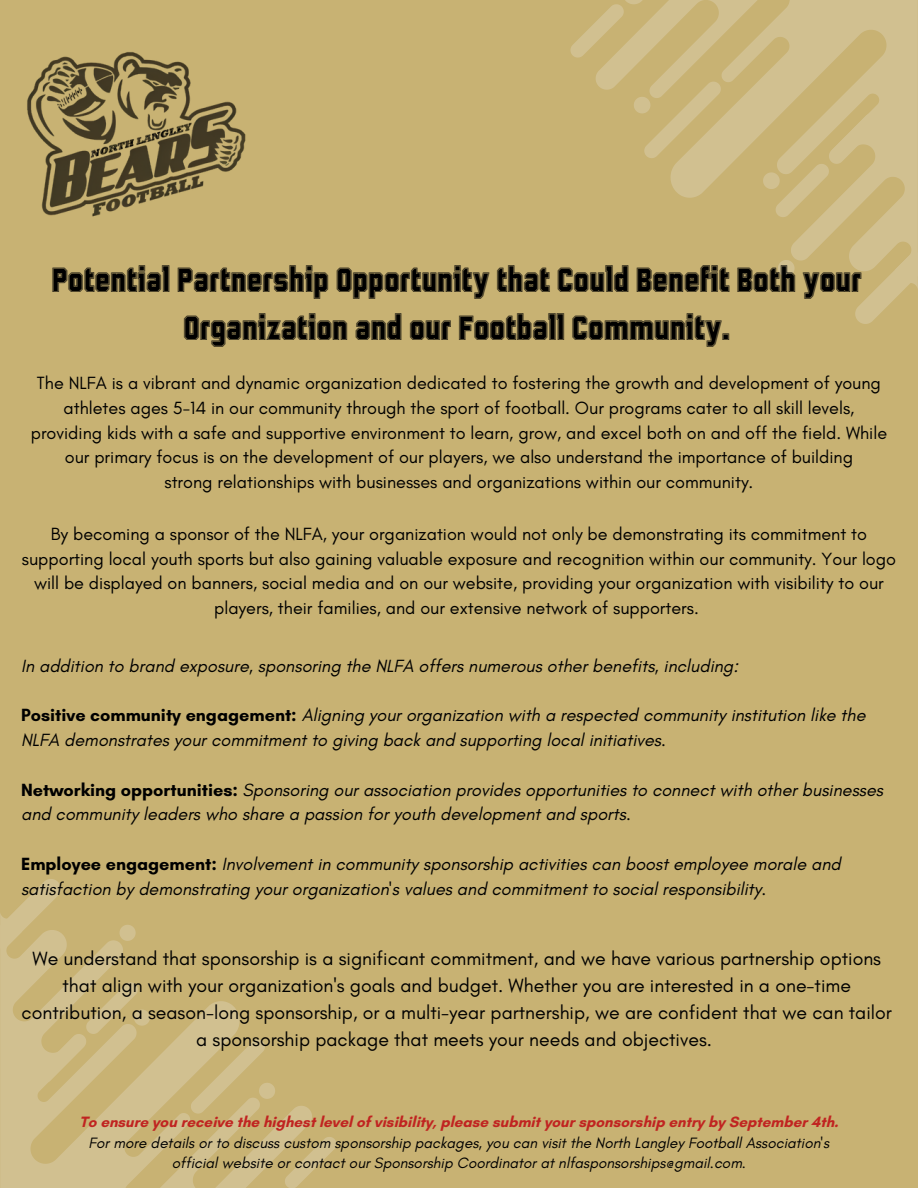
<style>
.page{position:relative;width:918px;height:1188px;background:#c8b273}
.page>*{position:absolute;margin:0;border:0;box-sizing:border-box;transform-origin:0 0}
.t1{font:34.65px/48.3px "Wildcat College";color:#000;text-align:center}
.t2{font:19.5px/27px "Glacial Indifference";color:#000;text-align:center}
.t3{font:18px/24.8px "Glacial Indifference";color:#000;text-align:center}
.t4{font:italic 18px/24.8px "Glacial Indifference";color:#000}
.t5{font:italic 15.3px "Glacial Indifference";color:#000}
.t6{font:700 15.3px "Glacial Indifference";color:#c02421}
.s1{font-weight:700;font-style:normal}
</style>
<div class="page">
<svg style="left:0;top:932px;width:312px;height:256px"></svg>
<svg style="left:0;top:879px;width:61px;height:69px"></svg>
<svg style="left:120px;top:925px;width:16px;height:16px"></svg>
<svg style="left:188px;top:1036px;width:87px;height:81px"></svg>
<svg style="left:282px;top:1134px;width:55px;height:54px"></svg>
<svg style="left:38px;top:979px;width:112px;height:104px"></svg>
<svg style="left:596px;top:0;width:322px;height:268px"></svg>
<svg style="left:855px;top:252px;width:63px;height:72px"></svg>
<svg style="left:778px;top:260px;width:17px;height:17px"></svg>
<svg style="left:634px;top:79px;width:90px;height:82px"></svg>
<svg style="left:570px;top:1px;width:57px;height:60px"></svg>
<svg style="left:763px;top:113px;width:116px;height:107px"></svg>
<img style="left:27px;top:52px;width:219px;height:165px">
<h2 class="t1" style="left:52px;top:254px;width:812px">Potential Partnership Opportunity that Could Benefit Both your<br>Organization and our Football Community.</h2>
<p class="t3" style="left:31px;top:370px;width:858px">The NLFA is a vibrant and dynamic organization dedicated to fostering the growth and development of young athletes ages 5-14 in our community through the sport of football. Our programs cater to all skill levels, providing kids with a safe and supportive environment to learn, grow, and excel both on and off the field. While our primary focus is on the development of our players, we also understand the importance of building<br>strong relationships with businesses and organizations within our community.</p>
<p class="t3" style="left:22px;top:521px;width:876px">By becoming a sponsor of the NLFA, your organization would not only be demonstrating its commitment to supporting local youth sports but also gaining valuable exposure and recognition within our community. Your logo will be displayed on banners, social media and on our website, providing your organization with visibility to our players, their families, and our extensive network of supporters.</p>
<h2 class="t4" style="left:21px;top:653px;width:719px">In addition to brand exposure, sponsoring the NLFA offers numerous other benefits, including:</h2>
<h2 class="t4" style="left:21px;top:703px;width:846px"><span class="s1">Positive community engagement:</span> Aligning your organization with a respected community institution like the<br>NLFA demonstrates your commitment to giving back and supporting local initiatives.</h2>
<h2 class="t4" style="left:21px;top:777px;width:864px"><span class="s1">Networking opportunities:</span> Sponsoring our association provides opportunities to connect with other businesses and community leaders who share a passion for youth development and sports.</h2>
<h2 class="t4" style="left:21px;top:851px;width:821px"><span class="s1">Employee engagement:</span> Involvement in community sponsorship activities can boost employee morale and satisfaction by demonstrating your organization's values and commitment to social responsibility.</h2>
<h2 class="t2" style="left:22px;top:945px;width:872px">We understand that sponsorship is a significant commitment, and we have various partnership options that align with your organization's goals and budget. Whether you are interested in a one-time contribution, a season-long sponsorship, or a multi-year partnership, we are confident that we can tailor a sponsorship package that meets your needs and objectives.</h2>
<p class="t6" style="left:79px;top:1113px;width:761px">To ensure you receive the highest level of visibility, please submit your sponsorship entry by September 4th.</p>
<h2 class="t5" style="left:89px;top:1133px;width:742px">For more details or to discuss custom sponsorship packages, you can visit the North Langley Football Association's</h2>
<p class="t5" style="left:172px;top:1153px;width:576px">official website or contact our Sponsorship Coordinator at nlfasponsorships@gmail.com.</p>
</div>
